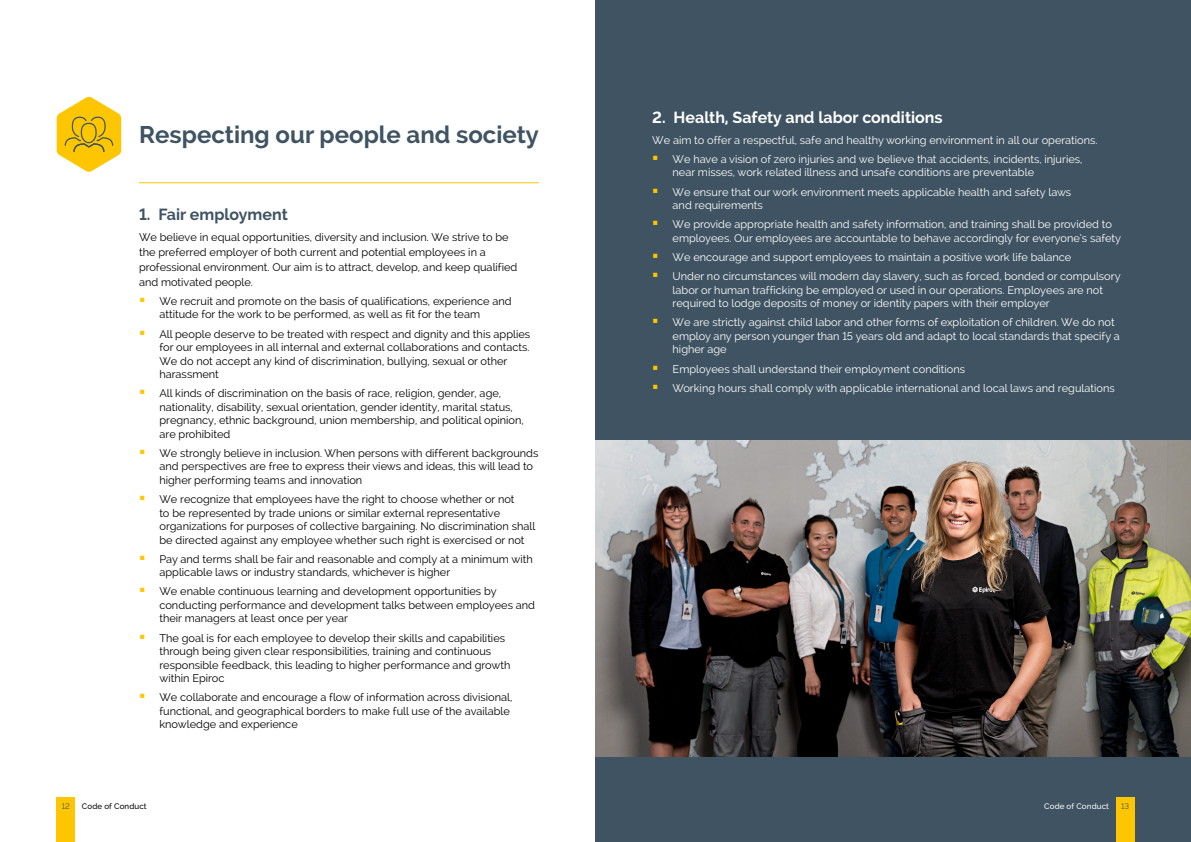
<style>
.page{position:relative;width:1191px;height:842px;background:#fff}
.page>*{position:absolute;margin:0;border:0;box-sizing:border-box;transform-origin:0 0}
.t1{font:700 24px "Raleway";color:#3f5362}
.t2{font:700 16px "Raleway";color:#fff}
.t3{font:700 16px "Raleway";color:#3f5362}
.t4{font:11px/13.5px "Raleway";color:#000}
.t5{font:11px/19.2px "Raleway";color:#fff}
.t6{font:500 8px "Raleway";letter-spacing:.015em;color:#000}
.t7{font:500 8px "Raleway";letter-spacing:.015em;color:#fff}
.t8{font:8px "Raleway";color:#3f5362}
</style>
<div class="page">
<div style="left:595px;top:0;width:596px;height:842px;background:#3f5362"></div>
<img style="left:595px;top:441px;width:596px;height:316px">
<svg style="left:57px;top:97px;width:64px;height:75px"></svg>
<hr style="left:139px;top:182px;width:400px;height:1px;background:#fdc600">
<div style="left:1116px;top:797px;width:18px;height:45px;background:#fdc600"></div>
<div style="left:57px;top:797px;width:18px;height:45px;background:#fdc600"></div>
<h1 class="t1" style="left:139px;top:121px;width:401px">Respecting our people and society</h1>
<h2 class="t3" style="left:139px;top:205px;width:150px">1. Fair employment</h2>
<p class="t4" style="left:139px;top:229px;width:380px;line-height:15px">We believe in equal opportunities, diversity and inclusion. We strive to be the preferred employer of both current and potential employees in a professional environment. Our aim is to attract, develop, and keep qualified and motivated people.</p>
<p class="t4" style="left:159px;top:294px;width:354px">We recruit and promote on the basis of qualifications, experience and attitude for the work to be performed, as well as fit for the team</p>
<p class="t4" style="left:159px;top:327px;width:372px">All people deserve to be treated with respect and dignity and this applies for our employees in all internal and external collaborations and contacts.<br>We do not accept any kind of discrimination, bullying, sexual or other harassment</p>
<p class="t4" style="left:159px;top:387px;width:366px">All kinds of discrimination on the basis of race, religion, gender, age, nationality, disability, sexual orientation, gender identity, marital status, pregnancy, ethnic background, union membership, and political opinion, are prohibited</p>
<p class="t4" style="left:159px;top:446px;width:380px">We strongly believe in inclusion. When persons with different backgrounds and perspectives are free to express their views and ideas, this will lead to higher performing teams and innovation</p>
<p class="t4" style="left:159px;top:492px;width:377px">We recognize that employees have the right to choose whether or not<br>to be represented by trade unions or similar external representative organizations for purposes of collective bargaining. No discrimination shall be directed against any employee whether such right is exercised or not</p>
<p class="t4" style="left:159px;top:552px;width:375px">Pay and terms shall be fair and reasonable and comply at a minimum with applicable laws or industry standards, whichever is higher</p>
<p class="t4" style="left:159px;top:585px;width:377px">We enable continuous learning and development opportunities by conducting performance and development talks between employees and their managers at least once per year</p>
<p class="t4" style="left:159px;top:631px;width:352px">The goal is for each employee to develop their skills and capabilities through being given clear responsibilities, training and continuous responsible feedback, this leading to higher performance and growth within Epiroc</p>
<p class="t4" style="left:159px;top:691px;width:354px">We collaborate and encourage a flow of information across divisional, functional, and geographical borders to make full use of the available knowledge and experience</p>
<h2 class="t2" style="left:652px;top:108px;width:292px">2. Health, Safety and labor conditions</h2>
<p class="t5" style="left:652px;top:130px;width:447px;text-align:center">We aim to offer a respectful, safe and healthy working environment in all our operations.<br>We have a vision of zero injuries and we believe that accidents, incidents, injuries,</p>
<p class="t5" style="left:672px;top:163px;width:400px">near misses, work related illness and unsafe conditions are preventable<br>We ensure that our work environment meets applicable health and safety laws</p>
<p class="t5" style="left:672px;top:196px;width:441px">and requirements<br>We provide appropriate health and safety information, and training shall be provided to</p>
<p class="t5" style="left:672px;top:228px;width:450px">employees. Our employees are accountable to behave accordingly for everyone’s safety<br>We encourage and support employees to maintain a positive work life balance<br>Under no circumstances will modern day slavery, such as forced, bonded or compulsory</p>
<p class="t5" style="left:672px;top:283px;width:432px;line-height:13.5px">labor or human trafficking be employed or used in our operations. Employees are not required to lodge deposits of money or identity papers with their employer</p>
<p class="t5" style="left:672px;top:316px;width:449px;line-height:13.5px">We are strictly against child labor and other forms of exploitation of children. We do not employ any person younger than 15 years old and adapt to local standards that specify a higher age</p>
<p class="t5" style="left:672px;top:359px;width:443px">Employees shall understand their employment conditions<br>Working hours shall comply with applicable international and local laws and regulations</p>
<p class="t8" style="left:62px;top:801px;width:10px">12</p>
<p class="t6" style="left:82px;top:801px;width:66px">Code of Conduct</p>
<p class="t7" style="left:1044px;top:801px;width:66px">Code of Conduct</p>
<p class="t8" style="left:1121px;top:801px;width:10px">13</p>
</div>
